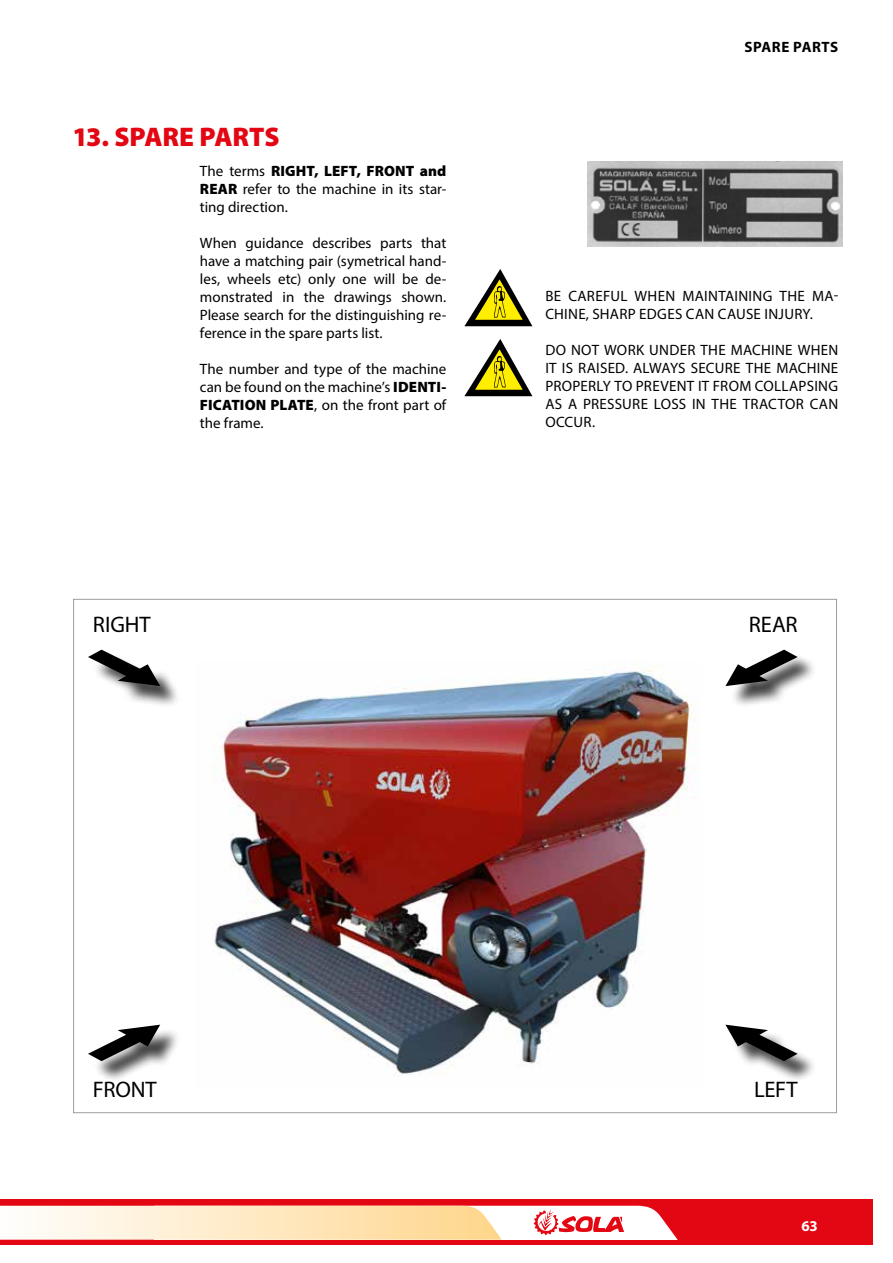
<style>
.page{position:relative;width:893px;height:1263px;background:#fff}
.page>*{position:absolute;margin:0;border:0;box-sizing:border-box;transform-origin:0 0}
.t1{font:900 27px "Myriad Pro";letter-spacing:-.01em;color:#e30613}
.t2{font:22.5px "Myriad Pro";letter-spacing:-.005em;color:#000}
.t3{font:15px/18px "Myriad Pro";letter-spacing:.005em;color:#000;text-align:justify}
.t4{font:700 15px "Myriad Pro";letter-spacing:.03em;color:#000}
.t5{font:700 15px "Myriad Pro";color:#fff}
.s1{font-weight:900}
</style>
<div class="page">
<div style="left:0;top:1200px;width:873px;height:45px;background:#e30613"></div>
<svg style="left:0;top:1206px;width:678px;height:34px;background:#fde1c8"></svg>
<img style="left:73px;top:598px;width:764px;height:515px">
<div style="left:92px;top:653px;width:89px;height:55px;background:#000;opacity:.75"></div>
<svg style="left:88px;top:650px;width:72px;height:36px"></svg>
<div style="left:729px;top:653px;width:89px;height:55px;background:#000;opacity:.75"></div>
<svg style="left:725px;top:650px;width:73px;height:36px"></svg>
<div style="left:92px;top:1028px;width:89px;height:54px;background:#000;opacity:.75"></div>
<svg style="left:88px;top:1025px;width:72px;height:36px"></svg>
<div style="left:729px;top:1028px;width:89px;height:54px;background:#000;opacity:.75"></div>
<svg style="left:725px;top:1025px;width:73px;height:36px"></svg>
<img style="left:588px;top:161px;width:255px;height:86px">
<svg style="left:464px;top:269px;width:68px;height:57px"></svg>
<svg style="left:464px;top:339px;width:68px;height:57px"></svg>
<h1 class="t1" style="left:72px;top:119px;width:209px">13. SPARE PARTS</h1>
<p class="t3" style="left:200px;top:162px;width:248px">The terms <span class="s1">RIGHT, LEFT, FRONT and REAR</span> refer to the machine in its star&shy;ting direction.</p>
<p class="t3" style="left:200px;top:234px;width:248px">When guidance describes parts that have a matching pair (symetrical hand&shy;les, wheels etc) only one will be de&shy;monstrated in the drawings shown.<br>Please search for the distinguishing re&shy;ference in the spare parts list.</p>
<p class="t3" style="left:200px;top:360px;width:248px">The number and type of the machine can be found on the machine’s <span class="s1">IDENTI-FICATION PLATE</span>, on the front part of the frame.</p>
<p class="t4" style="left:744px;top:38px;width:95px">SPARE PARTS</p>
<p class="t3" style="left:545px;top:286px;width:294px">BE CAREFUL WHEN MAINTAINING THE MA-<br>CHINE, SHARP EDGES CAN CAUSE INJURY.</p>
<p class="t3" style="left:545px;top:340px;width:294px">DO NOT WORK UNDER THE MACHINE WHEN IT IS RAISED. ALWAYS SECURE THE MACHINE PROPERLY TO PREVENT IT FROM COLLAPSING AS A PRESSURE LOSS IN THE TRACTOR CAN OCCUR.</p>
<h2 class="t2" style="left:93px;top:610px;width:59px">RIGHT</h2>
<h2 class="t2" style="left:749px;top:610px;width:50px">REAR</h2>
<h2 class="t2" style="left:93px;top:1076px;width:65px">FRONT</h2>
<h2 class="t2" style="left:754px;top:1076px;width:45px">LEFT</h2>
<p class="t5" style="left:801px;top:1216px;width:18px">63</p>
</div>
